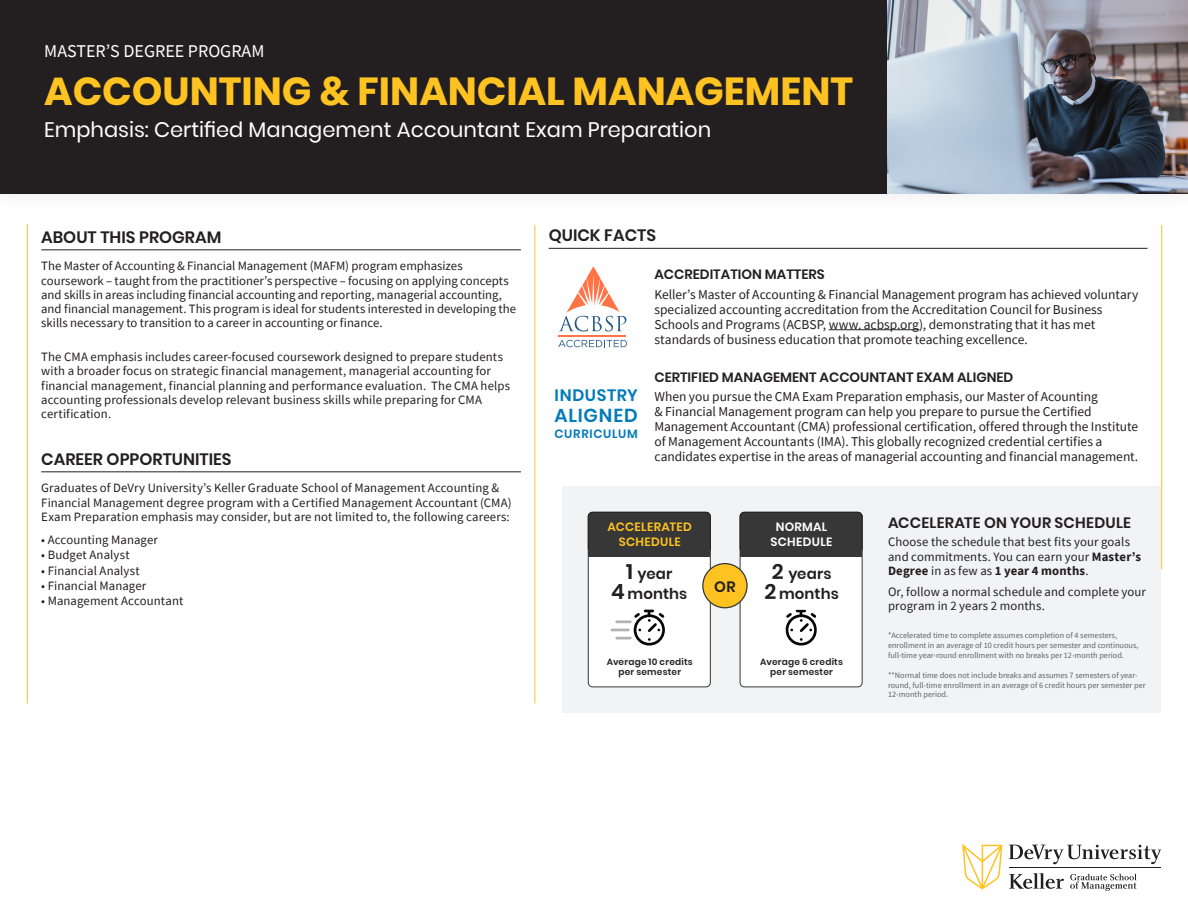
<style>
.page{position:relative;width:1188px;height:918px;background:#fff}
.page>*{position:absolute;margin:0;border:0;box-sizing:border-box;transform-origin:0 0}
.Subheadline_Regular{font:700 39px "Poppins";color:#fec221}
.Subheadline_Regular-2{font:21px "Poppins";color:#fff}
.Sub_Sub_Head{font:600 18.75px "Poppins";letter-spacing:.045em;color:#037aba}
.Bachelor_s_Degree_Program{font:18px "Source Sans Pro";color:#fff}
.Sub_Head{font:600 16.5px "Poppins";color:#231f20}
.Sub_Sub_Head-2{font:600 16.5px "Poppins";letter-spacing:.03em;color:#037aba}
.Sub_Sub_Head-3{font:600 15px/19.5px "Poppins";letter-spacing:.01em;color:#231f20;text-align:center}
.Course_Sub_Head{font:600 15px "Poppins";letter-spacing:.015em;color:#231f20}
.AccrediationMattersCopy{font:13.5px/15px "Source Sans Pro";letter-spacing:-.005em;color:#231f20}
.AccMattersHead{font:600 13.5px "Poppins";color:#231f20}
.BODY{font:12.75px/14.2px "Source Sans Pro";letter-spacing:.01em;color:#231f20}
.Body{font:12.75px/14.2px "Source Sans Pro";color:#231f20}
.Course{font:12.75px/14.2px "Source Sans Pro";letter-spacing:.01em;color:#231f20}
.Sub_Sub_Head-4{font:600 12px "Poppins";letter-spacing:.025em;color:#fec221}
.Sub_Sub_Head-5{font:600 12px "Poppins";letter-spacing:.025em;color:#fff}
.Sub_Sub_Head-6{font:600 12px "Poppins";letter-spacing:.065em;color:#037aba}
.Sub_Sub_Head-7{font:600 9px/10.5px "Poppins";letter-spacing:.025em;color:#231f20;text-align:center}
.Disclaimers{font:8.25px/9.9px "Source Sans Pro";color:#636366}
.s1{font-family:"Avenir Next"}
.s2{font-size:21px}
.s3{font-weight:700}
</style>
<div class="page">
<div style="left:0;top:0;width:1188px;height:193px;background:#231f20"></div>
<svg style="left:962px;top:844px;width:41px;height:45px"></svg>
<svg style="left:1009px;top:845px;width:152px;height:19px"></svg>
<svg style="left:1009px;top:873px;width:55px;height:16px"></svg>
<svg style="left:1070px;top:874px;width:67px;height:17px"></svg>
<hr style="left:1009px;top:867px;width:151px;height:1px;background:#231f20">
<hr style="left:41px;top:249px;width:480px;height:1px;background:#231f20">
<hr style="left:41px;top:471px;width:480px;height:1px;background:#231f20">
<hr style="left:27px;top:224px;width:1px;height:479px;background:#fec221">
<hr style="left:534px;top:225px;width:1px;height:478px;background:#fec221">
<img style="left:887px;top:0;width:301px;height:193px">
<hr style="left:1161px;top:225px;width:1px;height:344px;background:#fec221">
<hr style="left:549px;top:248px;width:599px;height:1px;background:#231f20">
<hr style="left:829px;top:329px;width:90px;height:1px;background:#231f20">
<div style="left:563px;top:486px;width:598px;height:227px;background:#f2f3f4"></div>
<div style="left:588px;top:512px;width:122px;height:175px;background:#fff;border-radius:4px"></div>
<div style="left:588px;top:512px;width:123px;height:175px;border:1px solid #363736;border-radius:4px"></div>
<div style="left:740px;top:512px;width:122px;height:175px;background:#fff;border-radius:4px"></div>
<div style="left:740px;top:512px;width:123px;height:175px;border:1px solid #363736;border-radius:4px"></div>
<div style="left:588px;top:512px;width:122px;height:41px;background:#363736;border-radius:4px"></div>
<div style="left:588px;top:512px;width:123px;height:41px;border:1px solid #231f20;border-radius:4px"></div>
<div style="left:740px;top:512px;width:122px;height:41px;background:#363736;border-radius:4px"></div>
<div style="left:740px;top:512px;width:123px;height:41px;border:1px solid #231f20;border-radius:4px"></div>
<div style="left:588px;top:549px;width:122px;height:7px;background:#363736"></div>
<div style="left:740px;top:549px;width:122px;height:7px;background:#363736"></div>
<svg style="left:611px;top:610px;width:54px;height:36px"></svg>
<svg style="left:786px;top:610px;width:31px;height:36px"></svg>
<div style="left:703px;top:564px;width:44px;height:44px;background:#fec221;border-radius:50%"></div>
<div style="left:702px;top:563px;width:46px;height:45px;border:1px solid #363736;border-radius:50%"></div>
<hr style="left:558px;top:335px;width:68px;height:1px;background:#ff7446">
<svg style="left:559px;top:266px;width:67px;height:65px"></svg>
<svg style="left:558px;top:340px;width:69px;height:7px"></svg>
<p class="Bachelor_s_Degree_Program" style="left:44px;top:40px;width:222px">MASTER’S DEGREE PROGRAM</p>
<p class="Subheadline_Regular" style="left:44px;top:68px;width:810px">ACCOUNTING <span class="s1">&amp;</span> FINANCIAL MANAGEMENT</p>
<p class="Subheadline_Regular-2" style="left:44px;top:117px;width:669px">Emphasis: Certified Management Accountant Exam Preparation</p>
<p class="Sub_Head" style="left:41px;top:227px;width:182px">ABOUT THIS PROGRAM</p>
<p class="Body" style="left:41px;top:259px;width:476px">The Master of Accounting &amp; Financial Management (MAFM) program emphasizes coursework – taught from the practitioner’s perspective – focusing on applying concepts and skills in areas including financial accounting and reporting, managerial accounting, and financial management. This program is ideal for students interested in developing the skills necessary to transition to a career in accounting or finance.</p>
<p class="BODY" style="left:41px;top:350px;width:470px">The CMA emphasis includes career-focused coursework designed to prepare students with a broader focus on strategic financial management, managerial accounting for financial management, financial planning and performance evaluation. The CMA helps accounting professionals develop relevant business skills while preparing for CMA certification.</p>
<p class="Sub_Head" style="left:41px;top:449px;width:192px">CAREER OPPORTUNITIES</p>
<p class="BODY" style="left:41px;top:481px;width:472px">Graduates of DeVry University’s Keller Graduate School of Management Accounting &amp;<br>Financial Management degree program with a Certified Management Accountant (CMA)<br>Exam Preparation emphasis may consider, but are not limited to, the following careers:</p>
<p class="BODY" style="left:41px;top:533px;width:118px">• Accounting Manager</p>
<p class="BODY" style="left:41px;top:548px;width:90px">• Budget Analyst</p>
<p class="BODY" style="left:41px;top:563px;width:100px">• Financial Analyst</p>
<p class="BODY" style="left:41px;top:578px;width:107px">• Financial Manager</p>
<p class="BODY" style="left:41px;top:594px;width:144px">• Management Accountant</p>
<p class="Sub_Head" style="left:549px;top:226px;width:109px">QUICK FACTS</p>
<p class="AccMattersHead" style="left:654px;top:267px;width:172px">ACCREDITATION MATTERS</p>
<p class="AccrediationMattersCopy" style="left:654px;top:287px;width:485px">Keller’s Master of Accounting &amp; Financial Management program has achieved voluntary specialized accounting accreditation from the Accreditation Council for Business Schools and Programs (ACBSP, www. acbsp.org), demonstrating that it has met standards of business education that promote teaching excellence.</p>
<p class="Sub_Sub_Head-2" style="left:555px;top:386px;width:85px">INDUSTRY</p>
<p class="Sub_Sub_Head" style="left:555px;top:405px;width:85px">ALIGNED</p>
<p class="Sub_Sub_Head-6" style="left:555px;top:427px;width:85px">CURRICULUM</p>
<p class="AccMattersHead" style="left:654px;top:369px;width:360px">CERTIFIED MANAGEMENT ACCOUNTANT EXAM ALIGNED</p>
<p class="AccrediationMattersCopy" style="left:654px;top:389px;width:485px">When you pursue the CMA Exam Preparation emphasis, our Master of Acounting<br>&amp; Financial Management program can help you prepare to pursue the Certified Management Accountant (CMA) professional certification, offered through the Institute of Management Accountants (IMA). This globally recognized credential certifies a candidates expertise in the areas of managerial accounting and financial management.</p>
<p class="Sub_Sub_Head-4" style="left:608px;top:520px;width:86px">ACCELERATED</p>
<p class="Sub_Sub_Head-4" style="left:619px;top:535px;width:63px">SCHEDULE</p>
<p class="Sub_Sub_Head-3" style="left:611px;top:564px;width:78px"><span class="s2">1</span> year<br><span class="s2">4</span> months</p>
<p class="Sub_Sub_Head-3" style="left:714px;top:577px;width:23px">OR</p>
<p class="Sub_Sub_Head-5" style="left:776px;top:520px;width:53px">NORMAL</p>
<p class="Sub_Sub_Head-5" style="left:771px;top:535px;width:63px">SCHEDULE</p>
<p class="Sub_Sub_Head-3" style="left:765px;top:564px;width:76px"><span class="s2">2</span> years<br><span class="s2">2</span> months</p>
<p class="Sub_Sub_Head-7" style="left:607px;top:657px;width:88px">Average 10 credits per semester</p>
<p class="Sub_Sub_Head-7" style="left:760px;top:657px;width:84px">Average 6 credits per semester</p>
<p class="Course_Sub_Head" style="left:888px;top:514px;width:245px">ACCELERATE ON YOUR SCHEDULE</p>
<p class="Course" style="left:888px;top:535px;width:255px">Choose the schedule that best fits your goals and commitments. You can earn your <span class="s3">Master’s<br>Degree</span> in as few as <span class="s3">1 year 4 months</span>.</p>
<p class="Course" style="left:888px;top:584px;width:260px">Or, follow a normal schedule and complete your program in 2 years 2 months.</p>
<p class="Disclaimers" style="left:888px;top:630px;width:252px">*Accelerated time to complete assumes completion of 4 semesters, enrollment in an average of 10 credit hours per semester and continuous, full-time year-round enrollment with no breaks per 12-month period.</p>
<p class="Disclaimers" style="left:888px;top:670px;width:259px">**Normal time does not include breaks and assumes 7 semesters of year&shy;round, full-time enrollment in an average of 6 credit hours per semester per<br>12-month period.</p>
</div>
